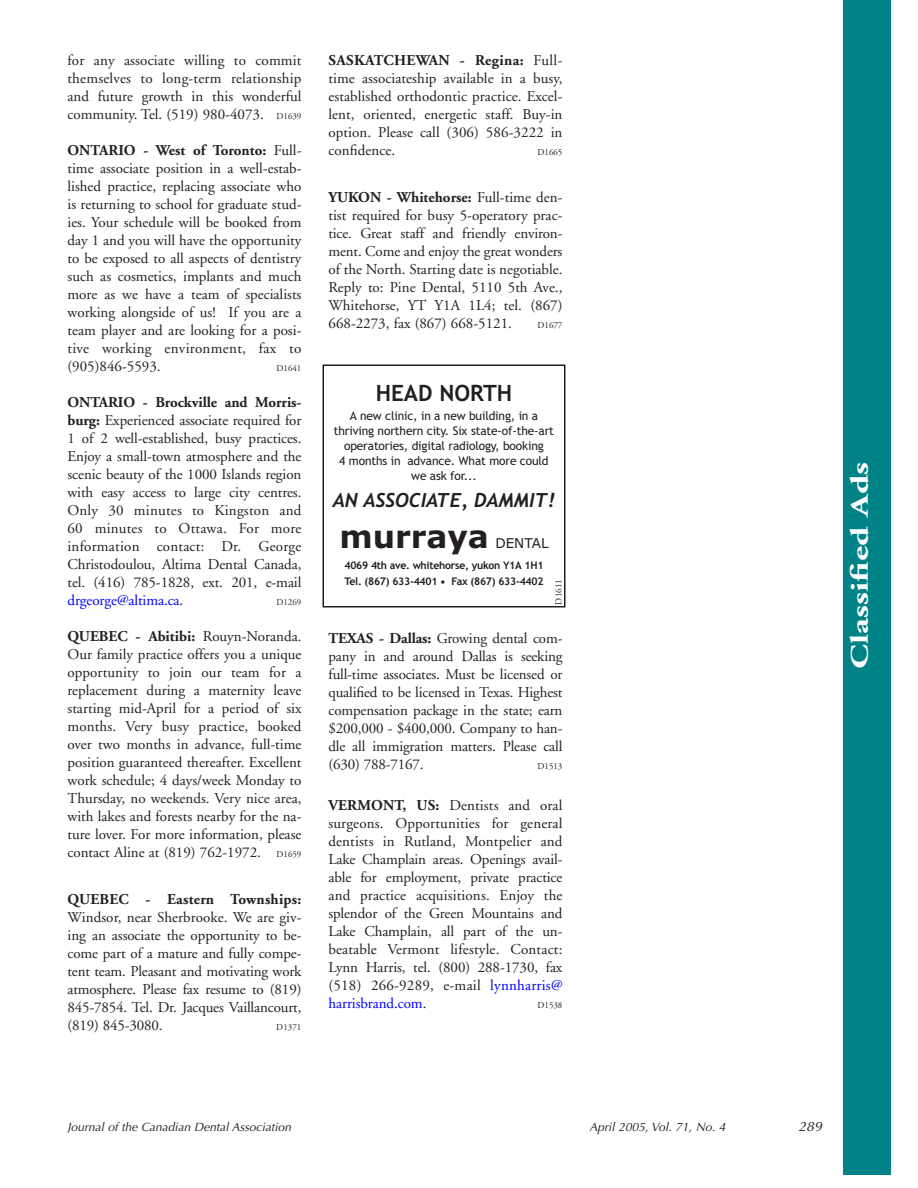
<style>
.page{position:relative;width:918px;height:1188px;background:#fff}
.page>*{position:absolute;margin:0;border:0;box-sizing:border-box;transform-origin:0 0}
.t1{font:700 31.5px "Verdana";color:#231f20}
.t2{font:700 25.2px "Adobe Garamond";color:#fff;scale:1.43 1}
.t3{font:700 22.5px "Trebuchet MS";color:#231f20}
.t4{font:italic 700 19.5px "Trebuchet";color:#231f20}
.t5{font:15px/18px "Adobe Garamond";color:#231f20;text-align:justify}
.t6{font:700 15px "Adobe Garamond";letter-spacing:.015em;color:#231f20}
.t7{font:13.5px "Verdana";color:#231f20}
.t8{font:italic 13.5px "Optima";color:#231f20;scale:1.05 1}
.t9{font:12px/15px "Trebuchet MS";letter-spacing:-.01em;color:#231f20;text-align:center}
.t10{font:italic 12px "Optima";color:#231f20}
.t11{font:700 10.5px/16.5px "Trebuchet MS";letter-spacing:-.025em;color:#231f20}
.t12{font:9px "Adobe Garamond";color:#231f20}
.s1{font-size:9px}
.s2{font-weight:700}
.s3{color:#00f}
</style>
<div class="page">
<div style="left:844px;top:0;width:47px;height:1174px;background:#008286"></div>
<div style="left:322px;top:364px;width:244px;height:244px;border:2px solid #231f20"></div>
<p class="t5" style="left:68px;top:52px;width:236px">for any associate willing to commit themselves to long-term relationship and future growth in this wonderful community. Tel. (519) 980-4073. <span class="s1">D1639</span></p>
<p class="t5" style="left:67px;top:142px;width:236px"><span class="s2">ONTARIO - West of Toronto:</span> Full&shy;time associate position in a well-estab&shy;lished practice, replacing associate who is returning to school for graduate stud&shy;ies. Your schedule will be booked from day 1 and you will have the opportunity to be exposed to all aspects of dentistry such as cosmetics, implants and much more as we have a team of specialists working alongside of us! If you are a team player and are looking for a posi&shy;tive working environment, fax to (905)846-5593.</p>
<p class="t12" style="left:276px;top:364px;width:27px">D1641</p>
<p class="t5" style="left:68px;top:394px;width:236px"><span class="s2">ONTARIO - Brockville and Morris&shy;burg:</span> Experienced associate required for 1 of 2 well-established, busy practices.<br>Enjoy a small-town atmosphere and the scenic beauty of the 1000 Islands region with easy access to large city centres.<br>Only 30 minutes to Kingston and 60 minutes to Ottawa. For more information contact: Dr. George Christodoulou, Altima Dental Canada, tel. (416) 785-1828, ext. 201, e-mail <span class="s3">drgeorge@altima.ca</span>.</p>
<p class="t12" style="left:276px;top:598px;width:27px">D1269</p>
<p class="t5" style="left:67px;top:628px;width:236px"><span class="s2">QUEBEC - Abitibi:</span> Rouyn-Noranda.<br>Our family practice offers you a unique opportunity to join our team for a replacement during a maternity leave starting mid-April for a period of six months. Very busy practice, booked over two months in advance, full-time position guaranteed thereafter. Excellent work schedule; 4 days/week Monday to Thursday, no weekends. Very nice area, with lakes and forests nearby for the na&shy;ture lover. For more information, please contact Aline at (819) 762-1972. <span class="s1">D1659</span></p>
<p class="t6" style="left:68px;top:893px;width:235px">QUEBEC - Eastern Townships:</p>
<p class="t5" style="left:68px;top:910px;width:235px">Windsor, near Sherbrooke. We are giv&shy;ing an associate the opportunity to be&shy;come part of a mature and fully compe&shy;tent team. Pleasant and motivating work atmosphere. Please fax resume to (819)<br>845-7854. Tel. Dr. Jacques Vaillancourt, (819) 845-3080.</p>
<p class="t12" style="left:276px;top:1024px;width:27px">D1371</p>
<p class="t5" style="left:328px;top:52px;width:236px"><span class="s2">SASKATCHEWAN - Regina:</span> Full&shy;time associateship available in a busy, established orthodontic practice. Excel&shy;lent, oriented, energetic staff. Buy-in option. Please call (306) 586-3222 in confidence.</p>
<p class="t12" style="left:537px;top:148px;width:27px">D1665</p>
<p class="t5" style="left:328px;top:190px;width:236px"><span class="s2">YUKON - Whitehorse:</span> Full-time den&shy;tist required for busy 5-operatory prac&shy;tice. Great staff and friendly environ&shy;ment. Come and enjoy the great wonders of the North. Starting date is negotiable.<br>Reply to: Pine Dental, 5110 5th Ave., Whitehorse, YT Y1A 1L4; tel. (867)<br>668-2273, fax (867) 668-5121.</p>
<p class="t12" style="left:537px;top:322px;width:27px">D1677</p>
<h3 class="t3" style="left:376px;top:384px;width:138px">HEAD NORTH</h3>
<p class="t9" style="left:334px;top:410px;width:222px">A new clinic, in a new building, in a thriving northern city. Six state-of-the-art operatories, digital radiology, booking<br>4 months in advance. What more could we ask for...</p>
<h3 class="t4" style="left:333px;top:493px;width:224px">AN ASSOCIATE, DAMMIT!</h3>
<h1 class="t1" style="left:339px;top:524px;width:151px">murraya</h1>
<p class="t7" style="left:495px;top:538px;width:55px">DENTAL</p>
<p class="t11" style="left:344px;top:558px;width:201px">4069 4th ave. whitehorse, yukon Y1A 1H1<br>Tel. (867) 633-4401 • Fax (867) 633-4402</p>
<p class="t12" style="left:555px;top:605px;width:27px;rotate:-90deg">D1611</p>
<p class="t5" style="left:328px;top:631px;width:236px"><span class="s2">TEXAS - Dallas:</span> Growing dental com&shy;pany in and around Dallas is seeking full-time associates. Must be licensed or qualified to be licensed in Texas. Highest compensation package in the state; earn $200,000 - $400,000. Company to han&shy;dle all immigration matters. Please call (630) 788-7167.</p>
<p class="t12" style="left:537px;top:763px;width:27px">D1513</p>
<p class="t5" style="left:328px;top:797px;width:236px"><span class="s2">VERMONT, US:</span> Dentists and oral surgeons. Opportunities for general dentists in Rutland, Montpelier and Lake Champlain areas. Openings avail&shy;able for employment, private practice and practice acquisitions. Enjoy the splendor of the Green Mountains and Lake Champlain, all part of the un&shy;beatable Vermont lifestyle. Contact:<br>Lynn Harris, tel. (800) 288-1730, fax (518) 266-9289, e-mail <span class="s3">lynnharris@ harrisbrand.com</span>.</p>
<p class="t12" style="left:537px;top:1001px;width:27px">D1538</p>
<h2 class="t2" style="left:850px;top:669px;width:146px;rotate:-90deg">Classified Ads</h2>
<p class="t10" style="left:68px;top:1122px;width:225px">Journal of the Canadian Dental Association</p>
<p class="t10" style="left:589px;top:1122px;width:137px">April 2005, Vol. 71, No. 4</p>
<p class="t8" style="left:798px;top:1120px;width:24px">289</p>
</div>
